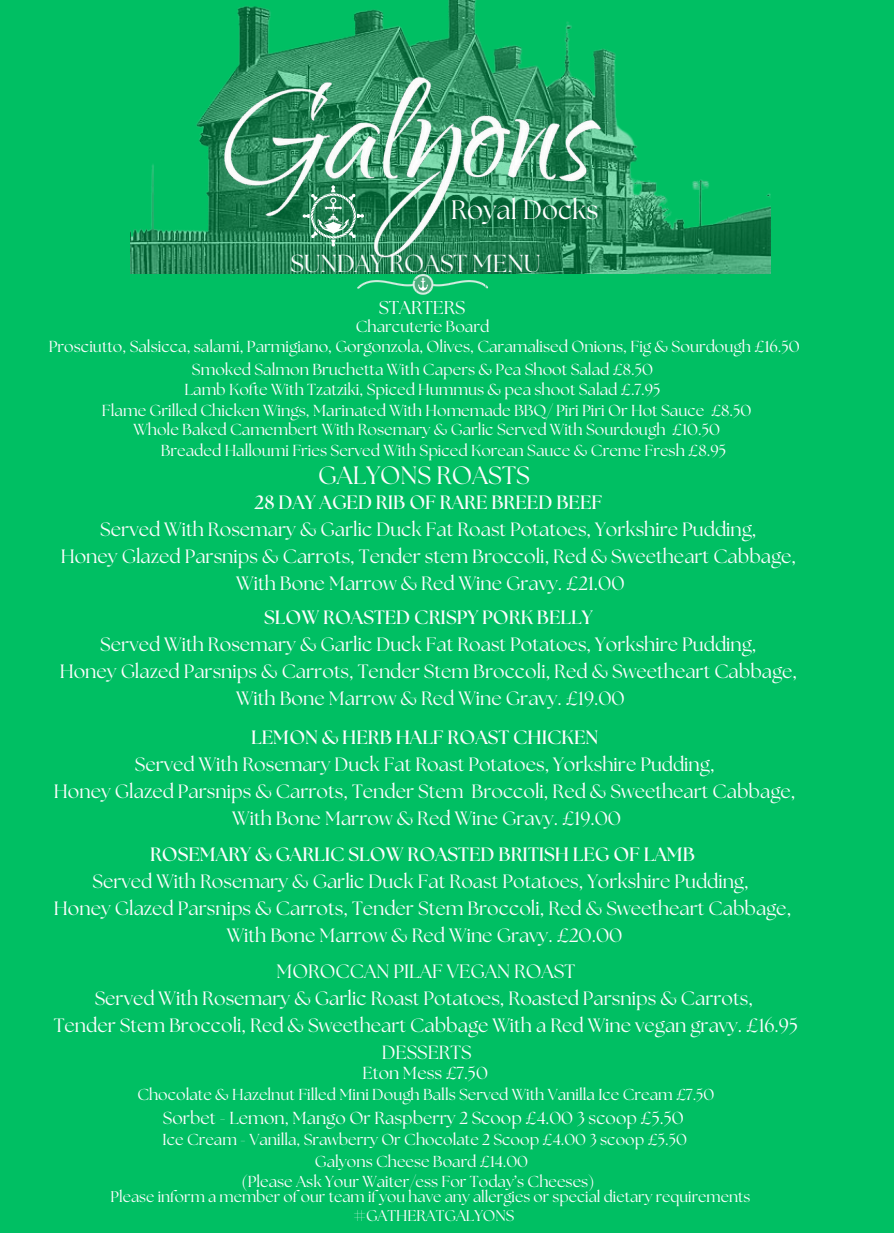
<style>
.page{position:relative;width:894px;height:1233px;background:#fff}
.page>*{position:absolute;margin:0;border:0;box-sizing:border-box;transform-origin:0 0}
.t1{font:26.7px "The Seasons";color:#fff}
.t2{font:25.05px "The Seasons";color:#fcfcfc}
.t3{font:24.6px "The Seasons";color:#fcfcfc}
.t4{font:19.35px/27px "The Seasons";color:#fcfcfc;text-align:center}
.t5{font:19.05px "The Seasons";color:#fcfcfc}
.t6{font:18.6px "The Seasons";color:#fcfcfc}
.t7{font:17.4px "The Seasons";color:#fcfcfc}
.t8{font:15.9px "The Seasons";color:#fcfcfc}
.t9{font:15.45px "The Seasons";color:#fcfcfc}
.s1{font-weight:700}
</style>
<div class="page">
<div style="left:0;top:0;width:893px;height:1233px;background:#00bf63"></div>
<img style="left:131px;top:0;width:639px;height:274px">
<img style="left:189px;top:51px;width:522px;height:223px">
<svg style="left:357px;top:274px;width:131px;height:21px"></svg>
<p class="t1" style="left:450px;top:198px;width:149px">Royal Docks</p>
<p class="t3" style="left:290px;top:252px;width:251px">SUNDAY ROAST MENU</p>
<p class="t6" style="left:378px;top:299px;width:88px">STARTERS</p>
<p class="t8" style="left:355px;top:320px;width:135px">Charcuterie Board</p>
<h3 class="t8" style="left:49px;top:339px;width:752px">Prosciutto, Salsicca, salami, Parmigiano, Gorgonzola, Olives, Caramalised Onions, Fig &amp; Sourdough £16.50</h3>
<p class="t8" style="left:184px;top:383px;width:477px">Lamb Kofte With Tzatziki, Spiced Hummus &amp; pea shoot Salad £.7.95</p>
<p class="t8" style="left:102px;top:403px;width:650px">Flame Grilled Chicken Wings, Marinated With Homemade BBQ/ Piri Piri Or Hot Sauce £8.50</p>
<p class="t8" style="left:133px;top:422px;width:588px">Whole Baked Camembert With Rosemary &amp; Garlic Served With Sourdough £10.50</p>
<h1 class="t8" style="left:192px;top:363px;width:462px">Smoked Salmon Bruchetta With Capers &amp; Pea Shoot Salad £8.50</h1>
<h2 class="t8" style="left:161px;top:443px;width:566px">Breaded Halloumi Fries Served With Spiced Korean Sauce &amp; Creme Fresh £8.95</h2>
<p class="t2" style="left:318px;top:464px;width:213px">GALYONS ROASTS</p>
<p class="t4" style="left:61px;top:490px;width:736px"><span class="s1">28 DAY AGED RIB OF RARE BREED BEEF<br></span>Served With Rosemary &amp; Garlic Duck Fat Roast Potatoes, Yorkshire Pudding,<br>Honey Glazed Parsnips &amp; Carrots, Tender stem Broccoli, Red &amp; Sweetheart Cabbage, With Bone Marrow &amp; Red Wine Gravy. £21.00</p>
<p class="t4" style="left:60px;top:605px;width:738px"><span class="s1">SLOW ROASTED CRISPY PORK BELLY<br></span>Served With Rosemary &amp; Garlic Duck Fat Roast Potatoes, Yorkshire Pudding,<br>Honey Glazed Parsnips &amp; Carrots, Tender Stem Broccoli, Red &amp; Sweetheart Cabbage, With Bone Marrow &amp; Red Wine Gravy. £19.00</p>
<p class="t4" style="left:54px;top:725px;width:742px"><span class="s1">LEMON &amp; HERB HALF ROAST CHICKEN<br></span>Served With Rosemary Duck Fat Roast Potatoes, Yorkshire Pudding,<br>Honey Glazed Parsnips &amp; Carrots, Tender Stem Broccoli, Red &amp; Sweetheart Cabbage, With Bone Marrow &amp; Red Wine Gravy. £19.00</p>
<h1 class="t4" style="left:54px;top:842px;width:738px"><span class="s1">ROSEMARY &amp; GARLIC SLOW ROASTED BRITISH LEG OF LAMB<br></span>Served With Rosemary &amp; Garlic Duck Fat Roast Potatoes, Yorkshire Pudding,<br>Honey Glazed Parsnips &amp; Carrots, Tender Stem Broccoli, Red &amp; Sweetheart Cabbage, With Bone Marrow &amp; Red Wine Gravy. £20.00</h1>
<h4 class="t4" style="left:54px;top:959px;width:745px">MOROCCAN PILAF VEGAN ROAST<br>Served With Rosemary &amp; Garlic Roast Potatoes, Roasted Parsnips &amp; Carrots,<br>Tender Stem Broccoli, Red &amp; Sweetheart Cabbage With a Red Wine vegan gravy. £16.95</h4>
<h4 class="t5" style="left:381px;top:1044px;width:91px">DESSERTS</h4>
<p class="t7" style="left:362px;top:1065px;width:127px">Eton Mess £7.50</p>
<h4 class="t8" style="left:137px;top:1087px;width:578px">Chocolate &amp; Hazelnut Filled Mini Dough Balls Served With Vanilla Ice Cream £7.50</h4>
<h4 class="t7" style="left:163px;top:1110px;width:522px">Sorbet - Lemon, Mango Or Raspberry 2 Scoop £4.00 3 scoop £5.50</h4>
<h4 class="t8" style="left:315px;top:1155px;width:215px">Galyons Cheese Board £14.00</h4>
<h3 class="t8" style="left:241px;top:1174px;width:354px">(Please Ask Your Waiter/ess For Today’s Cheeses)</h3>
<h4 class="t8" style="left:162px;top:1132px;width:525px">Ice Cream - Vanilla, Srawberry Or Chocolate 2 Scoop £4.00 3 scoop £5.50</h4>
<h4 class="t9" style="left:110px;top:1190px;width:641px">Please inform a member of our team if you have any allergies or special dietary requirements</h4>
<p class="t9" style="left:353px;top:1208px;width:162px">#GATHERATGALYONS</p>
</div>
